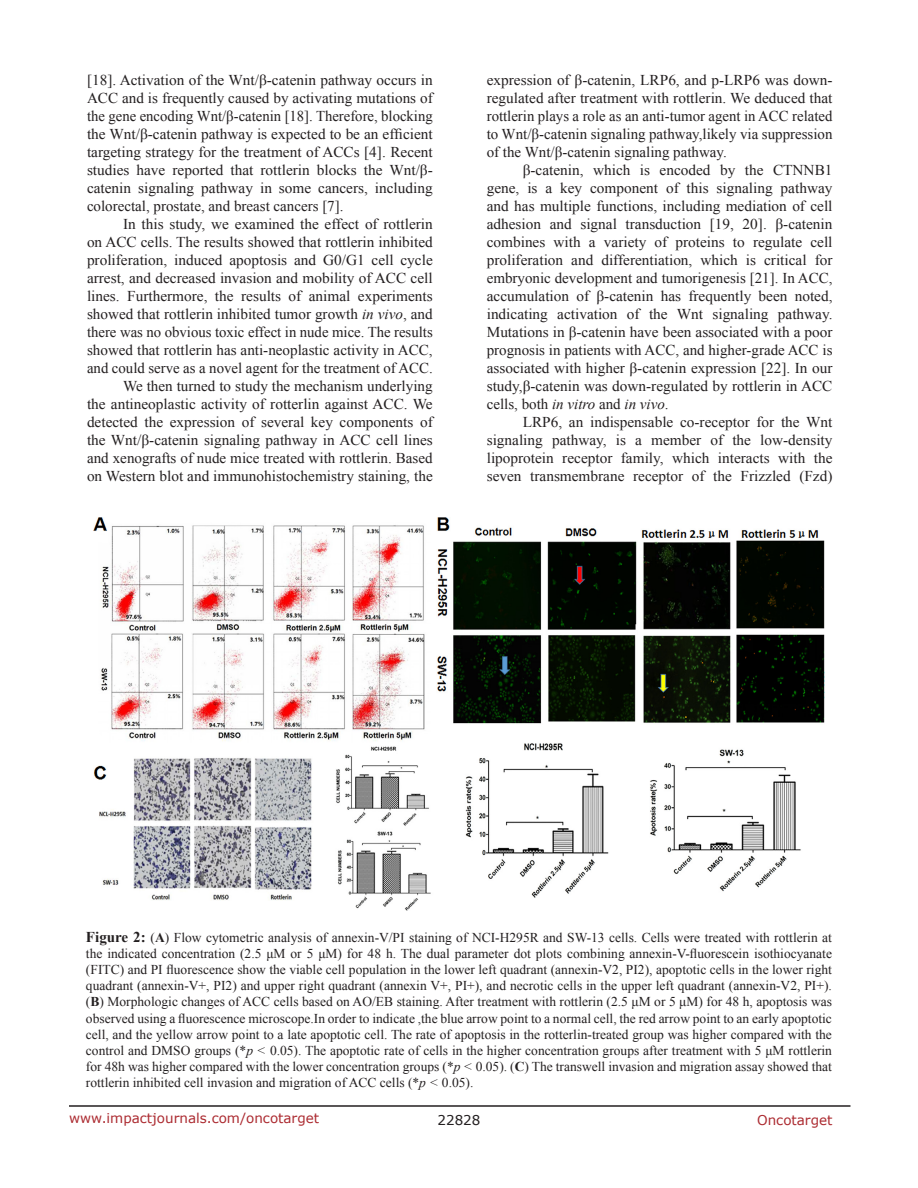
<style>
.page{position:relative;width:918px;height:1188px;background:#fff}
.page>*{position:absolute;margin:0;border:0;box-sizing:border-box;transform-origin:0 0}
.BodyText{font:15px/18px "Times New Roman";color:#231f20;text-align:justify}
.FigureText{font:13.5px/16.2px "Times New Roman";color:#231f20;text-align:justify}
.t1{font:13.5px "Verdana";color:#ac2b31}
.t2{font:13.5px "Verdana";color:#231f20}
.s1{font-style:italic}
.s2{font-weight:700;font-size:15px}
.s3{font-weight:700}
</style>
<div class="page">
<hr style="left:69px;top:1105px;width:781px;height:2px;background:#231f20">
<img style="left:94px;top:517px;width:730px;height:393px">
<p class="BodyText" style="left:87px;top:71px;width:347px">[18]. Activation of the Wnt/β-catenin pathway occurs in ACC and is frequently caused by activating mutations of the gene encoding Wnt/β-catenin [18]. Therefore, blocking the Wnt/β-catenin pathway is expected to be an efficient targeting strategy for the treatment of ACCs [4]. Recent studies have reported that rottlerin blocks the Wnt/β&shy;catenin signaling pathway in some cancers, including colorectal, prostate, and breast cancers [7].</p>
<p class="BodyText" style="left:87px;top:215px;width:347px;text-indent:36px">In this study, we examined the effect of rottlerin on ACC cells. The results showed that rottlerin inhibited proliferation, induced apoptosis and G0/G1 cell cycle arrest, and decreased invasion and mobility of ACC cell lines. Furthermore, the results of animal experiments showed that rottlerin inhibited tumor growth <span class="s1">in vivo</span>, and there was no obvious toxic effect in nude mice. The results showed that rottlerin has anti-neoplastic activity in ACC, and could serve as a novel agent for the treatment of ACC.</p>
<p class="BodyText" style="left:87px;top:377px;width:347px;text-indent:36px">We then turned to study the mechanism underlying the antineoplastic activity of rotterlin against ACC. We detected the expression of several key components of the Wnt/β-catenin signaling pathway in ACC cell lines and xenografts of nude mice treated with rottlerin. Based on Western blot and immunohistochemistry staining, the</p>
<p class="BodyText" style="left:487px;top:71px;width:347px">expression of β-catenin, LRP6, and p-LRP6 was down&shy;regulated after treatment with rottlerin. We deduced that rottlerin plays a role as an anti-tumor agent in ACC related to Wnt/β-catenin signaling pathway,likely via suppression of the Wnt/β-catenin signaling pathway.</p>
<p class="BodyText" style="left:487px;top:161px;width:347px;text-indent:36px">β-catenin, which is encoded by the CTNNB1 gene, is a key component of this signaling pathway and has multiple functions, including mediation of cell adhesion and signal transduction [19, 20]. β-catenin combines with a variety of proteins to regulate cell proliferation and differentiation, which is critical for embryonic development and tumorigenesis [21]. In ACC, accumulation of β-catenin has frequently been noted, indicating activation of the Wnt signaling pathway.<br>Mutations in β-catenin have been associated with a poor prognosis in patients with ACC, and higher-grade ACC is associated with higher β-catenin expression [22]. In our study,β-catenin was down-regulated by rottlerin in ACC cells, both <span class="s1">in vitro</span> and <span class="s1">in vivo</span>.</p>
<p class="BodyText" style="left:487px;top:413px;width:347px;text-indent:36px">LRP6, an indispensable co-receptor for the Wnt signaling pathway, is a member of the low-density lipoprotein receptor family, which interacts with the seven transmembrane receptor of the Frizzled (Fzd)</p>
<p class="FigureText" style="left:86px;top:929px;width:748px"><span class="s2">Figure 2:</span> (<span class="s3">A</span>) Flow cytometric analysis of annexin-V/PI staining of NCI-H295R and SW-13 cells. Cells were treated with rottlerin at the indicated concentration (2.5 μM or 5 μM) for 48 h. The dual parameter dot plots combining annexin-V-fluorescein isothiocyanate (FITC) and PI fluorescence show the viable cell population in the lower left quadrant (annexin-V2, PI2), apoptotic cells in the lower right quadrant (annexin-V+, PI2) and upper right quadrant (annexin V+, PI+), and necrotic cells in the upper left quadrant (annexin-V2, PI+). (<span class="s3">B</span>) Morphologic changes of ACC cells based on AO/EB staining. After treatment with rottlerin (2.5 μM or 5 μM) for 48 h, apoptosis was observed using a fluorescence microscope.In order to indicate ,the blue arrow point to a normal cell, the red arrow point to an early apoptotic cell, and the yellow arrow point to a late apoptotic cell. The rate of apoptosis in the rotterlin-treated group was higher compared with the control and DMSO groups (*<span class="s1">p &lt;</span> 0.05). The apoptotic rate of cells in the higher concentration groups after treatment with 5 μM rottlerin for 48h was higher compared with the lower concentration groups (*<span class="s1">p &lt;</span> 0.05). (<span class="s3">C</span>) The transwell invasion and migration assay showed that rottlerin inhibited cell invasion and migration of ACC cells (*<span class="s1">p &lt;</span> 0.05).</p>
<p class="t1" style="left:69px;top:1109px;width:252px">www.impactjournals.com/oncotarget</p>
<p class="t2" style="left:438px;top:1111px;width:44px">22828</p>
<p class="t1" style="left:757px;top:1111px;width:77px">Oncotarget</p>
</div>
